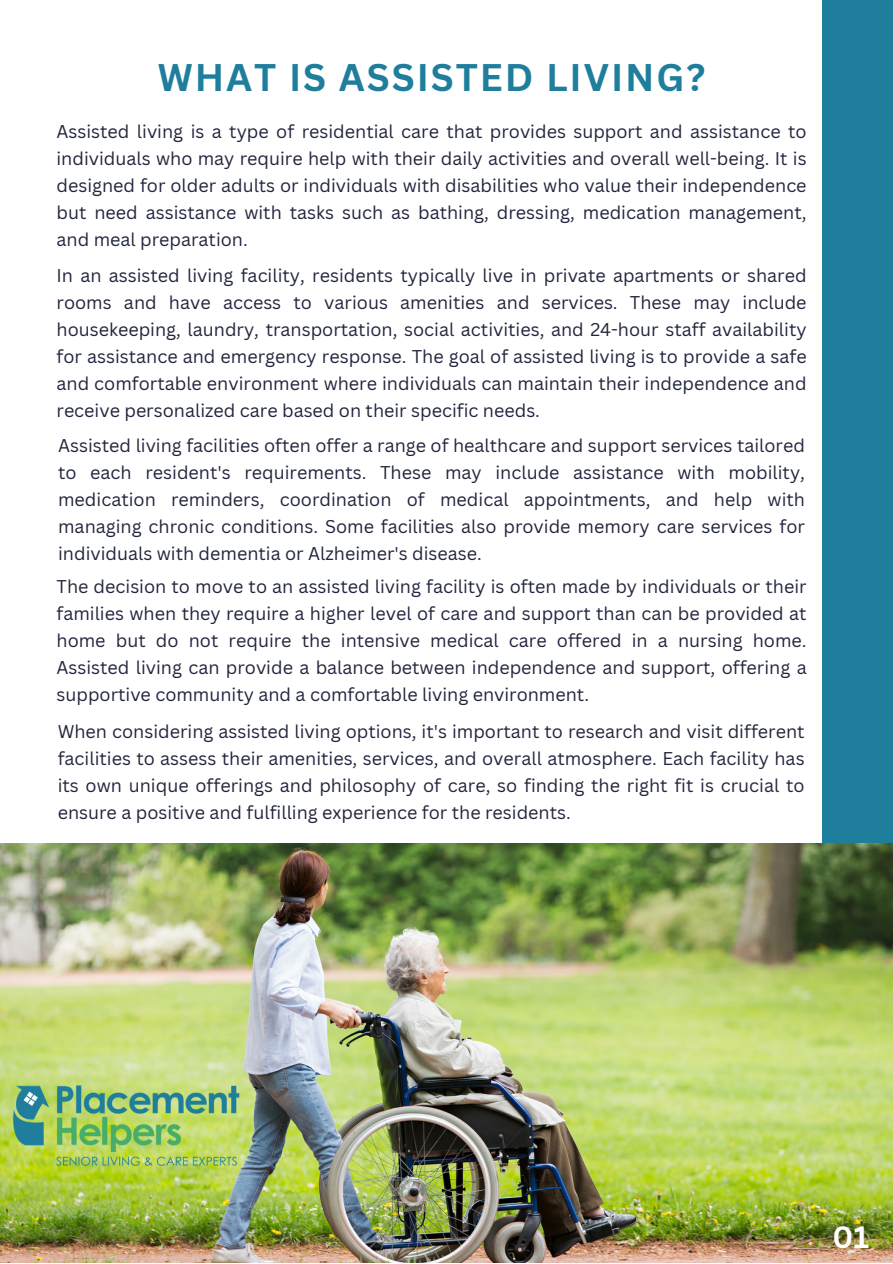
<style>
.page{position:relative;width:893px;height:1264px;background:#fff}
.page>*{position:absolute;margin:0;border:0;box-sizing:border-box;transform-origin:0 0}
.t1{font:700 37.5px "Canva Sans";letter-spacing:.05em;color:#1e7e9c}
.t2{font:700 30px "Canva Sans";color:#fff}
.t3{font:18px/27px "Canva Sans";color:#22263e;text-align:justify}
</style>
<div class="page">
<div style="left:822px;top:0;width:70px;height:1262px;background:#1e7e9c"></div>
<img style="left:0;top:843px;width:892px;height:419px">
<img style="left:10px;top:1079px;width:236px;height:93px">
<p class="t1" style="left:158px;top:51px;width:549px">WHAT IS ASSISTED LIVING?</p>
<p class="t3" style="left:56px;top:118px;width:751px">Assisted living is a type of residential care that provides support and assistance to individuals who may require help with their daily activities and overall well-being. It is designed for older adults or individuals with disabilities who value their independence but need assistance with tasks such as bathing, dressing, medication management, and meal preparation.</p>
<p class="t3" style="left:56px;top:262px;width:751px">In an assisted living facility, residents typically live in private apartments or shared rooms and have access to various amenities and services. These may include housekeeping, laundry, transportation, social activities, and 24-hour staff availability for assistance and emergency response. The goal of assisted living is to provide a safe and comfortable environment where individuals can maintain their independence and receive personalized care based on their specific needs.</p>
<p class="t3" style="left:58px;top:431px;width:748px">Assisted living facilities often offer a range of healthcare and support services tailored to each resident's requirements. These may include assistance with mobility, medication reminders, coordination of medical appointments, and help with managing chronic conditions. Some facilities also provide memory care services for individuals with dementia or Alzheimer's disease.</p>
<p class="t3" style="left:56px;top:572px;width:751px">The decision to move to an assisted living facility is often made by individuals or their families when they require a higher level of care and support than can be provided at home but do not require the intensive medical care offered in a nursing home.<br>Assisted living can provide a balance between independence and support, offering a supportive community and a comfortable living environment.</p>
<p class="t3" style="left:58px;top:717px;width:748px">When considering assisted living options, it's important to research and visit different facilities to assess their amenities, services, and overall atmosphere. Each facility has its own unique offerings and philosophy of care, so finding the right fit is crucial to ensure a positive and fulfilling experience for the residents.</p>
<p class="t2" style="left:832px;top:1215px;width:38px">01</p>
</div>
